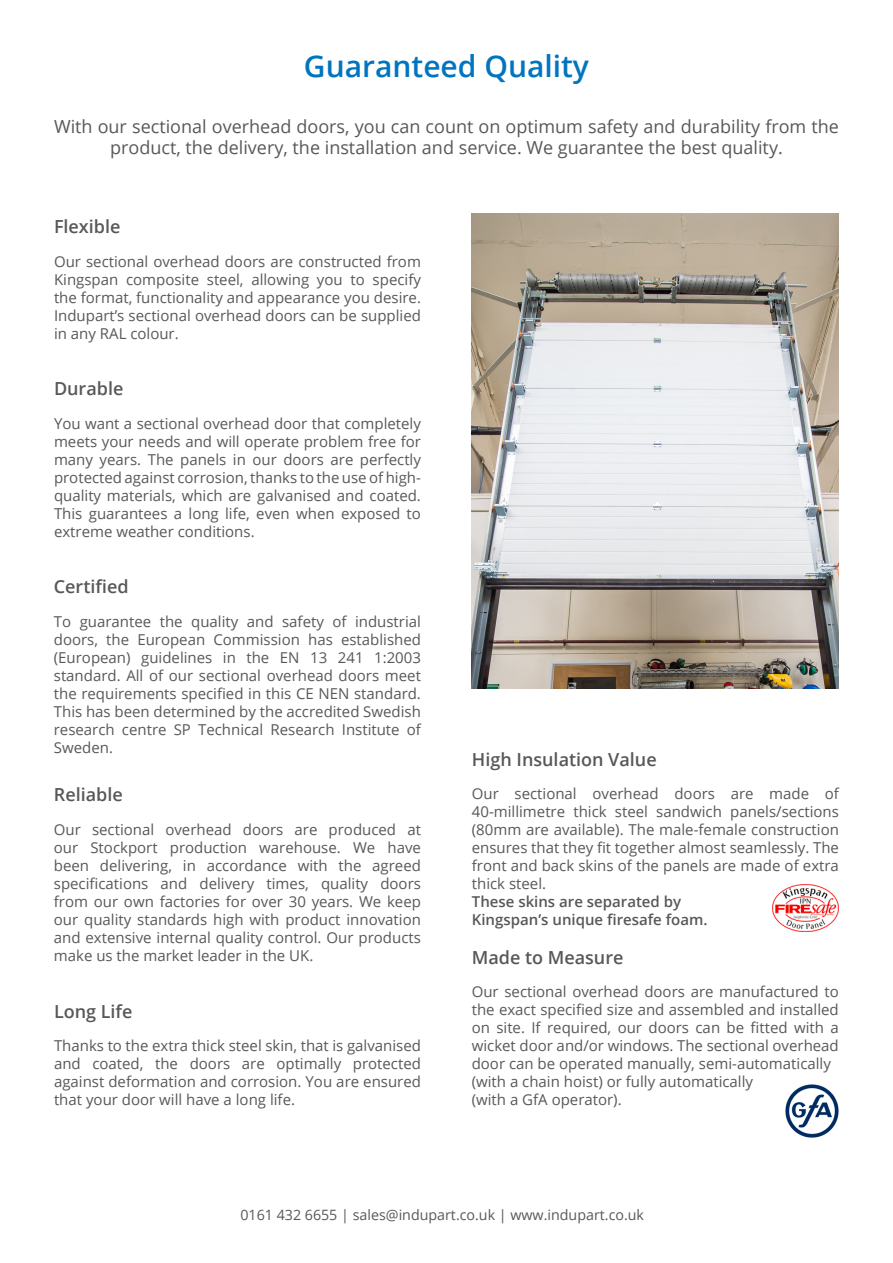
<style>
.page{position:relative;width:893px;height:1263px;background:#fff}
.page>*{position:absolute;margin:0;border:0;box-sizing:border-box;transform-origin:0 0}
.t1{font:600 30px "Open Sans";color:#0075bf}
.t2{font:18px/21.6px "Open Sans";color:#57585a;text-align:center}
.t3{font:600 18px "Open Sans";color:#57585a}
.t4{font:15px/18px "Open Sans";color:#57585a;text-align:justify}
.t5{font:600 15px "Open Sans";color:#57585a}
.t6{font:14.25px "Open Sans";color:#57585a}
</style>
<div class="page">
<img style="left:773px;top:884px;width:66px;height:47px">
<img style="left:785px;top:1084px;width:54px;height:53px">
<img style="left:472px;top:214px;width:367px;height:475px">
<p class="t1" style="left:304px;top:45px;width:287px">Guaranteed Quality</p>
<p class="t2" style="left:54px;top:115px;width:786px">With our sectional overhead doors, you can count on optimum safety and durability from the product, the delivery, the installation and service. We guarantee the best quality.</p>
<p class="t3" style="left:54px;top:214px;width:68px">Flexible</p>
<p class="t4" style="left:54px;top:252px;width:368px">Our sectional overhead doors are constructed from Kingspan composite steel, allowing you to specify the format, functionality and appearance you desire.<br>Indupart’s sectional overhead doors can be supplied in any RAL colour.</p>
<p class="t3" style="left:54px;top:376px;width:71px">Durable</p>
<p class="t4" style="left:54px;top:414px;width:368px">You want a sectional overhead door that completely meets your needs and will operate problem free for many years. The panels in our doors are perfectly protected against corrosion, thanks to the use of high&shy;quality materials, which are galvanised and coated.<br>This guarantees a long life, even when exposed to extreme weather conditions.</p>
<p class="t3" style="left:54px;top:574px;width:76px">Certified</p>
<p class="t4" style="left:54px;top:612px;width:369px">To guarantee the quality and safety of industrial doors, the European Commission has established (European) guidelines in the EN 13 241 1:2003 standard. All of our sectional overhead doors meet the requirements specified in this CE NEN standard.<br>This has been determined by the accredited Swedish research centre SP Technical Research Institute of Sweden.</p>
<p class="t3" style="left:54px;top:782px;width:70px">Reliable</p>
<p class="t4" style="left:54px;top:820px;width:369px">Our sectional overhead doors are produced at our Stockport production warehouse. We have been delivering, in accordance with the agreed specifications and delivery times, quality doors from our own factories for over 30 years. We keep our quality standards high with product innovation and extensive internal quality control. Our products make us the market leader in the UK.</p>
<p class="t3" style="left:54px;top:999px;width:80px">Long Life</p>
<p class="t4" style="left:54px;top:1037px;width:368px">Thanks to the extra thick steel skin, that is galvanised and coated, the doors are optimally protected against deformation and corrosion. You are ensured that your door will have a long life.</p>
<p class="t3" style="left:472px;top:747px;width:186px">High Insulation Value</p>
<p class="t4" style="left:472px;top:784px;width:369px">Our sectional overhead doors are made of 40-millimetre thick steel sandwich panels/sections (80mm are available). The male-female construction ensures that they fit together almost seamlessly. The front and back skins of the panels are made of extra thick steel.</p>
<p class="t5" style="left:472px;top:892px;width:211px">These skins are separated by</p>
<p class="t5" style="left:472px;top:910px;width:237px">Kingspan’s unique firesafe foam.</p>
<p class="t3" style="left:472px;top:945px;width:153px">Made to Measure</p>
<p class="t4" style="left:472px;top:983px;width:369px">Our sectional overhead doors are manufactured to the exact specified size and assembled and installed on site. If required, our doors can be fitted with a wicket door and/or windows. The sectional overhead door can be operated manually, semi-automatically</p>
<p class="t4" style="left:472px;top:1073px;width:283px">(with a chain hoist) or fully automatically</p>
<p class="t4" style="left:472px;top:1091px;width:151px">(with a GfA operator).</p>
<p class="t6" style="left:240px;top:1205px;width:405px">0161 432 6655 | sales@indupart.co.uk | www.indupart.co.uk</p>
</div>
